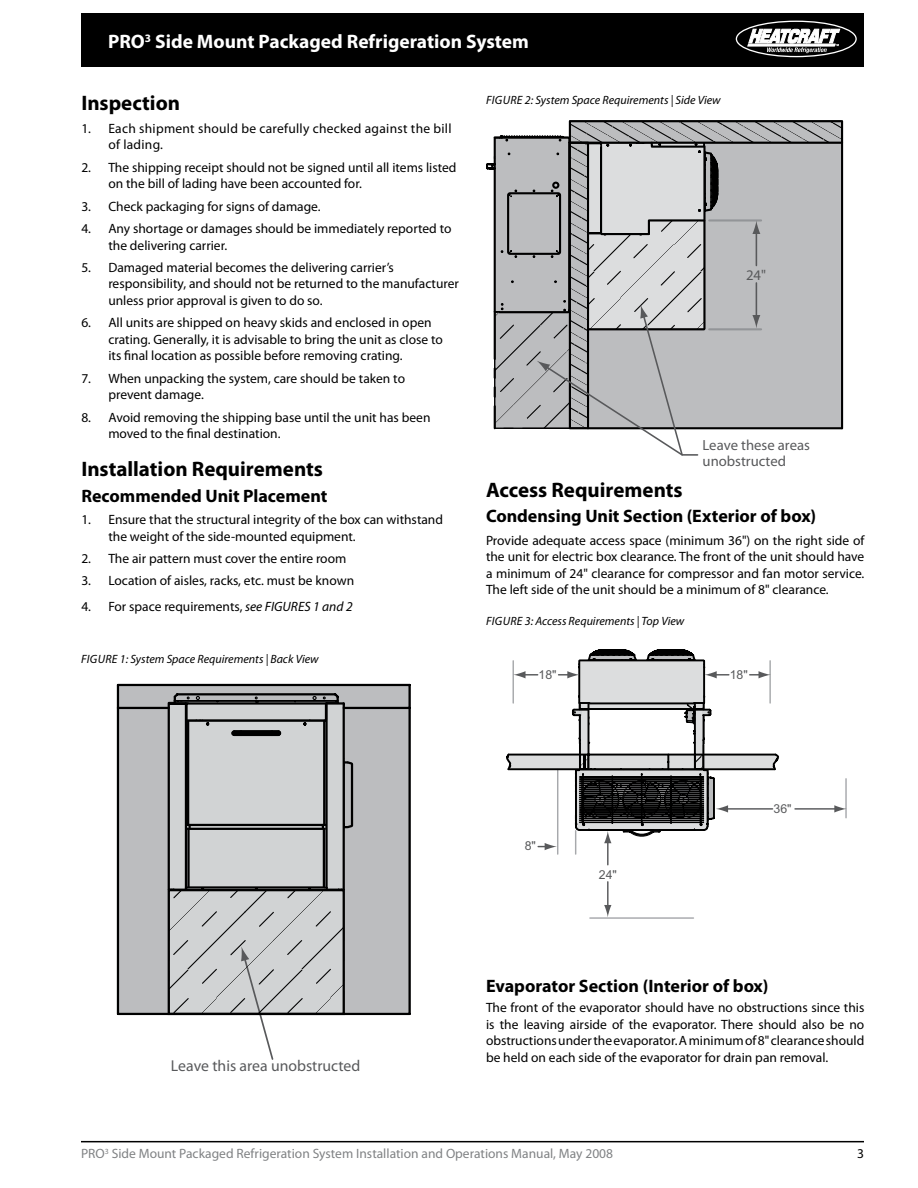
<style>
.page{position:relative;width:918px;height:1188px;background:#fff}
.page>*{position:absolute;margin:0;border:0;box-sizing:border-box;transform-origin:0 0}
.t1{font:700 21px "Myriad Pro";color:#000}
.t2{font:700 19.5px "Myriad Pro";color:#fff}
.t3{font:700 18px "Myriad Pro";color:#000}
.t4{font:15.75px "Myriad Pro";color:#58595b}
.t5{font:14.7px/15.8px "Myriad Pro";color:#58595b}
.t6{font:13.5px/16.5px "Myriad Pro";color:#000}
.t7{font:13.5px "Myriad Pro";color:#808284}
.t8{font:13.5px/16.5px "Myriad Pro";letter-spacing:.02em;color:#000}
.t9{font:12.3px "Arial";color:#58595b}
.t10{font:italic 12px "Myriad Pro";color:#000}
.s1{font-style:italic}
</style>
<div class="page">
<hr style="left:81px;top:1141px;width:783px;height:1px;background:#000">
<div style="left:81px;top:14px;width:783px;height:54px;background:#000"></div>
<svg style="left:736px;top:21px;width:120px;height:36px"></svg>
<div style="left:736px;top:21px;width:121px;height:36px;border:1px solid #fff;border-radius:50%"></div>
<svg style="left:748px;top:29px;width:92px;height:24px"></svg>
<div style="left:117px;top:684px;width:293px;height:330px;background:#bcbdbf"></div>
<hr style="left:118px;top:1013px;width:292px;height:2px;background:#000">
<hr style="left:408px;top:708px;width:3px;height:306px;background:#000">
<hr style="left:117px;top:708px;width:2px;height:306px;background:#000">
<hr style="left:118px;top:684px;width:292px;height:2px;background:#000">
<hr style="left:118px;top:707px;width:51px;height:2px;background:#000">
<hr style="left:344px;top:707px;width:66px;height:2px;background:#000">
<hr style="left:408px;top:685px;width:3px;height:23px;background:#000">
<hr style="left:117px;top:685px;width:2px;height:23px;background:#000">
<svg style="left:168px;top:693px;width:186px;height:367px"></svg>
<hr style="left:232px;top:731px;width:49px;height:4px;background:#000;border-radius:2px">
<div style="left:232px;top:730px;width:49px;height:6px;border:1px solid #000;border-radius:2px"></div>
<svg style="left:486px;top:120px;width:357px;height:336px;background:#b9babc"></svg>
<hr style="left:845px;top:779px;width:2px;height:39px;background:#a7a9ac">
<hr style="left:590px;top:917px;width:103px;height:2px;background:#a7a9ac">
<hr style="left:607px;top:841px;width:2px;height:24px;background:#58595b">
<hr style="left:607px;top:882px;width:2px;height:25px;background:#58595b">
<svg style="left:604px;top:905px;width:7px;height:12px"></svg>
<hr style="left:795px;top:808px;width:42px;height:2px;background:#58595b">
<svg style="left:834px;top:805px;width:13px;height:8px"></svg>
<svg style="left:506px;top:650px;width:273px;height:204px"></svg>
<h2 class="t2" style="left:108px;top:29px;width:422px">PRO<sup>3</sup> Side Mount Packaged Refrigeration System</h2>
<h1 class="t1" style="left:81px;top:89px;width:100px">Inspection</h1>
<p class="t8" style="left:108px;top:120px;width:345px;text-indent:-27px">1. Each shipment should be carefully checked against the bill of lading.</p>
<p class="t6" style="left:108px;top:159px;width:350px;text-indent:-27px">2. The shipping receipt should not be signed until all items listed on the bill of lading have been accounted for.</p>
<p class="t6" style="left:81px;top:198px;width:241px">3. Check packaging for signs of damage.</p>
<p class="t6" style="left:108px;top:220px;width:345px;text-indent:-27px">4. Any shortage or damages should be immediately reported to the delivering carrier.</p>
<p class="t6" style="left:108px;top:259px;width:352px;text-indent:-27px">5. Damaged material becomes the delivering carrier’s responsibility, and should not be returned to the manufacturer unless prior approval is given to do so.</p>
<p class="t6" style="left:108px;top:314px;width:336px;text-indent:-27px">6. All units are shipped on heavy skids and enclosed in open crating. Generally, it is advisable to bring the unit as close to its final location as possible before removing crating.</p>
<p class="t6" style="left:108px;top:370px;width:298px;text-indent:-27px">7. When unpacking the system, care should be taken to prevent damage.</p>
<p class="t6" style="left:108px;top:409px;width:324px;text-indent:-27px">8. Avoid removing the shipping base until the unit has been moved to the final destination.</p>
<h1 class="t1" style="left:81px;top:455px;width:243px">Installation Requirements</h1>
<h3 class="t3" style="left:81px;top:484px;width:248px">Recommended Unit Placement</h3>
<p class="t6" style="left:108px;top:511px;width:336px;text-indent:-27px">1. Ensure that the structural integrity of the box can withstand the weight of the side-mounted equipment.</p>
<p class="t6" style="left:81px;top:550px;width:266px">2. The air pattern must cover the entire room</p>
<p class="t6" style="left:81px;top:572px;width:274px">3. Location of aisles, racks, etc. must be known</p>
<p class="t6" style="left:81px;top:598px;width:273px">4. For space requirements, <span class="s1">see FIGURES 1 and 2</span></p>
<p class="t10" style="left:81px;top:651px;width:13px">Figure</p>
<p class="t10" style="left:120px;top:651px;width:200px">1: System Space Requirements | Back View</p>
<p class="t10" style="left:486px;top:92px;width:13px">Figure</p>
<p class="t10" style="left:525px;top:92px;width:197px">2: System Space Requirements | Side View</p>
<p class="t5" style="left:746px;top:267px;width:22px">24"</p>
<p class="t5" style="left:703px;top:437px;width:109px">Leave these areas unobstructed</p>
<h1 class="t1" style="left:486px;top:476px;width:198px">Access Requirements</h1>
<h3 class="t3" style="left:486px;top:504px;width:332px">Condensing Unit Section (Exterior of box)</h3>
<p class="t6" style="left:486px;top:532px;width:380px;text-align:justify">Provide adequate access space (minimum 36") on the right side of the unit for electric box clearance. The front of the unit should have a minimum of 24" clearance for compressor and fan motor service.<br>The left side of the unit should be a minimum of 8" clearance.</p>
<p class="t10" style="left:486px;top:613px;width:13px">Figure</p>
<p class="t10" style="left:525px;top:614px;width:161px">3: Access Requirements | Top View</p>
<p class="t9" style="left:538px;top:668px;width:20px">18"</p>
<p class="t9" style="left:730px;top:668px;width:20px">18"</p>
<p class="t4" style="left:171px;top:1056px;width:191px">Leave this area unobstructed</p>
<p class="t9" style="left:525px;top:839px;width:13px">8"</p>
<p class="t9" style="left:599px;top:867px;width:20px">24"</p>
<p class="t9" style="left:774px;top:802px;width:20px">36"</p>
<h3 class="t3" style="left:486px;top:974px;width:284px">Evaporator Section (Interior of box)</h3>
<p class="t6" style="left:486px;top:999px;width:380px;text-align:justify">The front of the evaporator should have no obstructions since this is the leaving airside of the evaporator. There should also be no obstructions under the evaporator. A minimum of 8" clearance should be held on each side of the evaporator for drain pan removal.</p>
<p class="t7" style="left:81px;top:1145px;width:534px">PRO<sup>3</sup> Side Mount Packaged Refrigeration System Installation and Operations Manual, May 2008</p>
</div>
